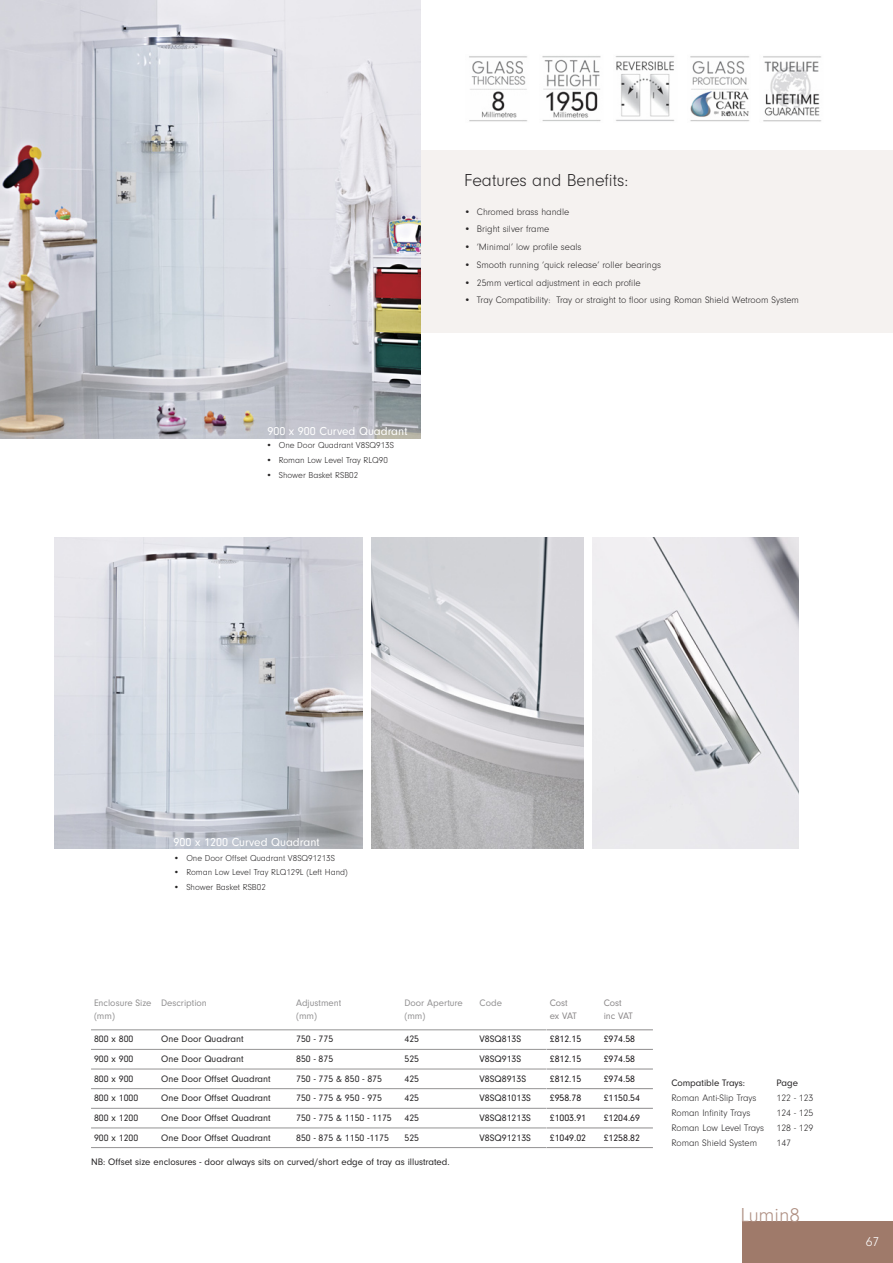
<style>
.page{position:relative;width:893px;height:1263px;background:#fff}
.page>*{position:absolute;margin:0;border:0;box-sizing:border-box;transform-origin:0 0}
.t1{font:300 21px "Neuzeit Gro";color:#ae8e81}
.t2{font:300 18px "Neuzeit Gro";color:#272526}
.t3{font:300 13.5px "Neuzeit Gro";color:#fff}
.t4{font:12px "Neuzeit Gro";color:#fff}
.t5{font:9.75px "Neuzeit Gro";color:#272526}
.t6{font:300 9.75px "Neuzeit Gro";color:#272526}
.t7{font:9.75px "Neuzeit Gro";color:#1a1618}
.t8{font:9.75px/13.5px "Neuzeit Gro";color:#939293}
.t9{font:9.75px "Neuzeit Gro";color:#8d8a8b}
.t10{font:300 9px "Neuzeit Gro";color:#272526}
</style>
<div class="page">
<div style="left:421px;top:151px;width:472px;height:182px;background:#f5f2f0"></div>
<div style="left:742px;top:1222px;width:151px;height:41px;background:#9f7a6a"></div>
<img style="left:0;top:0;width:421px;height:438px">
<hr style="left:91px;top:1029px;width:456px;height:1px;background:#b7b7b7">
<hr style="left:91px;top:1049px;width:456px;height:1px;background:#a09f9f">
<hr style="left:91px;top:1069px;width:456px;height:1px;background:#c6c5c5">
<hr style="left:91px;top:1088px;width:456px;height:1px;background:#a5a4a4">
<hr style="left:91px;top:1108px;width:456px;height:1px;background:#a7a6a7">
<hr style="left:91px;top:1128px;width:456px;height:1px;background:#cecece">
<hr style="left:91px;top:1147px;width:456px;height:1px;background:#9c9b9c">
<img style="left:469px;top:56px;width:58px;height:66px">
<img style="left:542px;top:56px;width:59px;height:65px">
<img style="left:615px;top:56px;width:60px;height:65px">
<img style="left:690px;top:56px;width:60px;height:66px">
<img style="left:763px;top:56px;width:59px;height:66px">
<img style="left:592px;top:537px;width:207px;height:311px">
<img style="left:54px;top:537px;width:309px;height:311px">
<img style="left:372px;top:537px;width:211px;height:311px">
<hr style="left:547px;top:1029px;width:106px;height:1px;background:#b3b2b2">
<hr style="left:547px;top:1049px;width:106px;height:1px;background:#9a9899">
<hr style="left:547px;top:1069px;width:106px;height:1px;background:#c2c1c2">
<hr style="left:547px;top:1088px;width:106px;height:1px;background:#9f9e9e">
<hr style="left:547px;top:1108px;width:106px;height:1px;background:#a2a0a1">
<hr style="left:547px;top:1128px;width:106px;height:1px;background:#cbcacb">
<hr style="left:547px;top:1147px;width:106px;height:1px;background:#969595">
<p class="t4" style="left:267px;top:427px;width:142px">900 x 900 Curved Quadrant</p>
<p class="t10" style="left:266px;top:442px;width:130px">• One Door Quadrant V8SQ913S</p>
<p class="t10" style="left:266px;top:457px;width:123px">• Roman Low Level Tray RLQ90</p>
<p class="t10" style="left:266px;top:472px;width:94px">• Shower Basket RSB02</p>
<p class="t2" style="left:464px;top:174px;width:166px">Features and Benefits:</p>
<p class="t6" style="left:464px;top:208px;width:107px">• Chromed brass handle</p>
<p class="t6" style="left:464px;top:226px;width:87px">• Bright silver frame</p>
<p class="t6" style="left:464px;top:244px;width:119px">• ‘Minimal’ low profile seals</p>
<p class="t6" style="left:464px;top:261px;width:199px">• Smooth running ‘quick release’ roller bearings</p>
<p class="t6" style="left:464px;top:279px;width:178px">• 25mm vertical adjustment in each profile</p>
<p class="t6" style="left:464px;top:297px;width:336px">• Tray Compatibility: Tray or straight to floor using Roman Shield Wetroom System</p>
<p class="t4" style="left:174px;top:838px;width:148px">900 x 1200 Curved Quadrant</p>
<p class="t10" style="left:174px;top:855px;width:163px">• One Door Offset Quadrant V8SQ91213S</p>
<p class="t10" style="left:174px;top:869px;width:176px">• Roman Low Level Tray RLQ129L (Left Hand)</p>
<p class="t10" style="left:174px;top:884px;width:94px">• Shower Basket RSB02</p>
<p class="t8" style="left:94px;top:997px;width:59px">Enclosure Size</p>
<p class="t8" style="left:94px;top:1010px;width:22px">(mm)</p>
<p class="t8" style="left:161px;top:997px;width:47px">Description</p>
<p class="t8" style="left:296px;top:997px;width:47px">Adjustment</p>
<p class="t8" style="left:296px;top:1010px;width:22px">(mm)</p>
<p class="t8" style="left:404px;top:997px;width:60px">Door Aperture (mm)</p>
<p class="t8" style="left:480px;top:997px;width:24px">Code</p>
<p class="t9" style="left:550px;top:999px;width:20px">Cost</p>
<p class="t9" style="left:550px;top:1013px;width:29px">ex VAT</p>
<p class="t9" style="left:604px;top:999px;width:20px">Cost</p>
<p class="t9" style="left:604px;top:1013px;width:31px">inc VAT</p>
<p class="t5" style="left:94px;top:1036px;width:41px">800 x 800</p>
<p class="t5" style="left:161px;top:1036px;width:84px">One Door Quadrant</p>
<p class="t5" style="left:296px;top:1036px;width:39px">750 - 775</p>
<p class="t5" style="left:404px;top:1036px;width:16px">425</p>
<p class="t5" style="left:480px;top:1036px;width:43px">V8SQ813S</p>
<p class="t5" style="left:94px;top:1055px;width:41px">900 x 900</p>
<p class="t5" style="left:161px;top:1055px;width:84px">One Door Quadrant</p>
<p class="t5" style="left:296px;top:1055px;width:39px">850 - 875</p>
<p class="t5" style="left:404px;top:1055px;width:16px">525</p>
<p class="t5" style="left:480px;top:1055px;width:43px">V8SQ913S</p>
<p class="t5" style="left:94px;top:1075px;width:41px">800 x 900</p>
<p class="t5" style="left:161px;top:1075px;width:111px">One Door Offset Quadrant</p>
<p class="t5" style="left:296px;top:1075px;width:87px">750 - 775 &amp; 850 - 875</p>
<p class="t5" style="left:404px;top:1075px;width:16px">425</p>
<p class="t5" style="left:480px;top:1075px;width:48px">V8SQ8913S</p>
<p class="t5" style="left:94px;top:1095px;width:46px">800 x 1000</p>
<p class="t5" style="left:161px;top:1095px;width:111px">One Door Offset Quadrant</p>
<p class="t5" style="left:296px;top:1095px;width:87px">750 - 775 &amp; 950 - 975</p>
<p class="t5" style="left:404px;top:1095px;width:16px">425</p>
<p class="t5" style="left:480px;top:1095px;width:53px">V8SQ81013S</p>
<p class="t5" style="left:94px;top:1114px;width:46px">800 x 1200</p>
<p class="t5" style="left:161px;top:1114px;width:111px">One Door Offset Quadrant</p>
<p class="t5" style="left:296px;top:1114px;width:97px">750 - 775 &amp; 1150 - 1175</p>
<p class="t5" style="left:404px;top:1114px;width:16px">425</p>
<p class="t5" style="left:480px;top:1114px;width:53px">V8SQ81213S</p>
<p class="t5" style="left:94px;top:1134px;width:46px">900 x 1200</p>
<p class="t5" style="left:161px;top:1134px;width:111px">One Door Offset Quadrant</p>
<p class="t5" style="left:296px;top:1134px;width:94px">850 - 875 &amp; 1150 -1175</p>
<p class="t5" style="left:404px;top:1134px;width:16px">525</p>
<p class="t5" style="left:480px;top:1134px;width:53px">V8SQ91213S</p>
<p class="t7" style="left:550px;top:1036px;width:33px">£812.15</p>
<p class="t7" style="left:604px;top:1036px;width:33px">£974.58</p>
<p class="t7" style="left:550px;top:1055px;width:33px">£812.15</p>
<p class="t7" style="left:604px;top:1055px;width:33px">£974.58</p>
<p class="t7" style="left:550px;top:1075px;width:33px">£812.15</p>
<p class="t7" style="left:604px;top:1075px;width:33px">£974.58</p>
<p class="t7" style="left:550px;top:1095px;width:33px">£958.78</p>
<p class="t7" style="left:604px;top:1095px;width:38px">£1150.54</p>
<p class="t7" style="left:550px;top:1114px;width:38px">£1003.91</p>
<p class="t7" style="left:604px;top:1114px;width:38px">£1204.69</p>
<p class="t7" style="left:550px;top:1134px;width:38px">£1049.02</p>
<p class="t7" style="left:604px;top:1134px;width:38px">£1258.82</p>
<p class="t5" style="left:671px;top:1079px;width:75px">Compatible Trays:</p>
<p class="t5" style="left:776px;top:1079px;width:23px">Page</p>
<p class="t6" style="left:671px;top:1094px;width:87px">Roman Anti-Slip Trays</p>
<p class="t6" style="left:776px;top:1094px;width:39px">122 - 123</p>
<p class="t6" style="left:671px;top:1109px;width:81px">Roman Infinity Trays</p>
<p class="t6" style="left:776px;top:1109px;width:39px">124 - 125</p>
<p class="t6" style="left:671px;top:1124px;width:94px">Roman Low Level Trays</p>
<p class="t6" style="left:776px;top:1124px;width:39px">128 - 129</p>
<p class="t6" style="left:671px;top:1139px;width:87px">Roman Shield System</p>
<p class="t6" style="left:776px;top:1139px;width:16px">147</p>
<p class="t5" style="left:91px;top:1158px;width:360px">NB: Offset size enclosures - door always sits on curved/short edge of tray as illustrated.</p>
<p class="t1" style="left:740px;top:1208px;width:61px">Lumin8</p>
<p class="t3" style="left:866px;top:1237px;width:15px">67</p>
</div>
